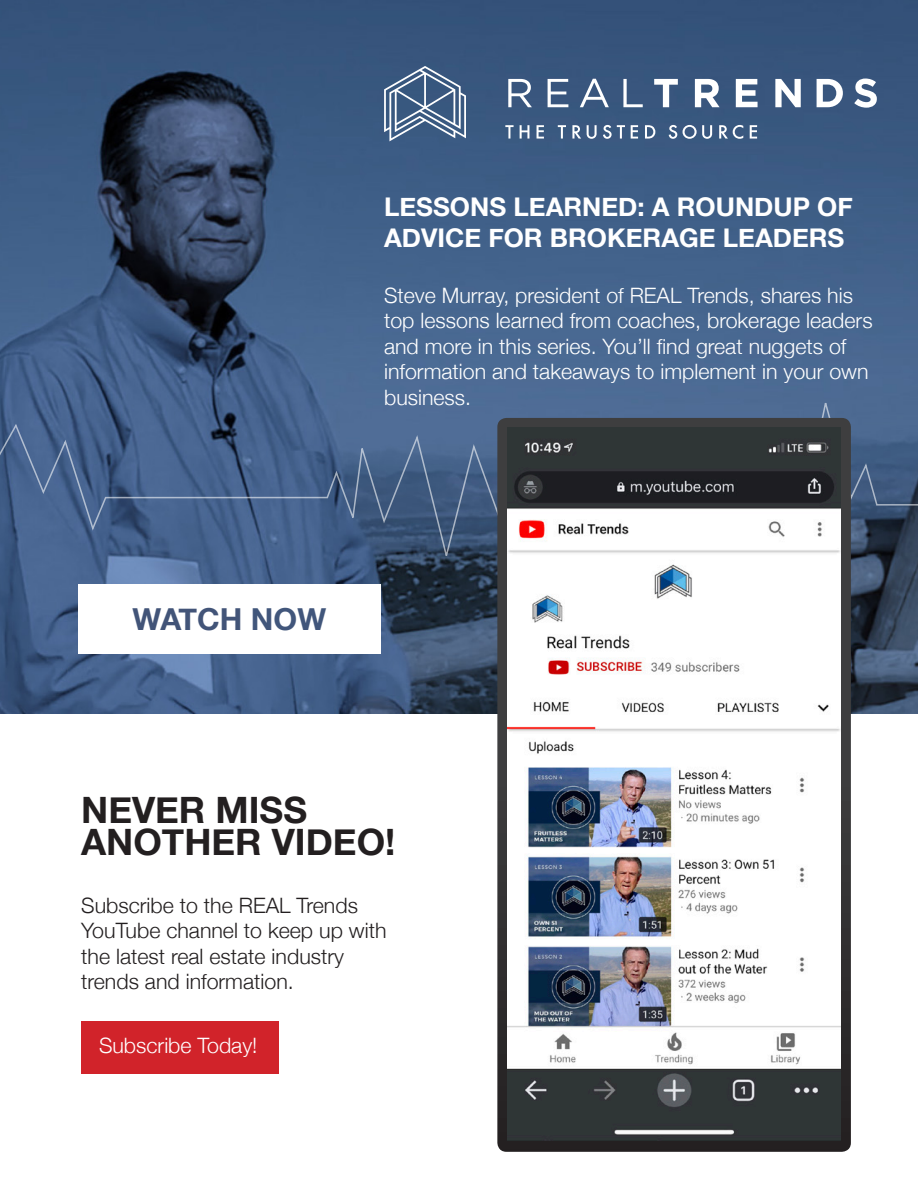
<style>
.page{position:relative;width:918px;height:1188px;background:#fff}
.page>*{position:absolute;margin:0;border:0;box-sizing:border-box;transform-origin:0 0}
.t1{font:700 36.3px/31.8px "Helvetica Neue";color:#231f20}
.t2{font:700 30.3px "Helvetica Neue";color:#425478}
.t3{font:700 25.8px/30.9px "Helvetica Neue";color:#fff}
.t4{font:300 21.15px/25.5px "Helvetica Neue";color:#fff}
.t5{font:300 21.15px/25.5px "Helvetica Neue";color:#231f20}
.s1{color:#41567b}
</style>
<div class="page">
<img style="left:0;top:0;width:918px;height:713px">
<div style="left:81px;top:1021px;width:198px;height:52px;background:#d1232a"></div>
<svg style="left:505px;top:125px;width:9px;height:14px"></svg>
<svg style="left:520px;top:125px;width:9px;height:14px"></svg>
<svg style="left:537px;top:125px;width:7px;height:14px"></svg>
<svg style="left:558px;top:125px;width:8px;height:14px"></svg>
<svg style="left:572px;top:125px;width:9px;height:14px"></svg>
<svg style="left:587px;top:125px;width:10px;height:14px"></svg>
<svg style="left:603px;top:125px;width:22px;height:14px"></svg>
<svg style="left:631px;top:125px;width:7px;height:14px"></svg>
<svg style="left:645px;top:125px;width:10px;height:14px"></svg>
<svg style="left:669px;top:125px;width:8px;height:14px"></svg>
<svg style="left:683px;top:125px;width:29px;height:14px"></svg>
<svg style="left:719px;top:125px;width:24px;height:14px"></svg>
<svg style="left:750px;top:125px;width:7px;height:14px"></svg>
<svg style="left:508px;top:79px;width:24px;height:28px"></svg>
<svg style="left:548px;top:79px;width:20px;height:28px"></svg>
<svg style="left:580px;top:79px;width:29px;height:28px"></svg>
<svg style="left:623px;top:79px;width:20px;height:28px"></svg>
<svg style="left:654px;top:79px;width:24px;height:28px"></svg>
<svg style="left:695px;top:79px;width:25px;height:28px"></svg>
<svg style="left:736px;top:79px;width:22px;height:28px"></svg>
<svg style="left:775px;top:79px;width:26px;height:28px"></svg>
<svg style="left:817px;top:79px;width:26px;height:28px"></svg>
<svg style="left:854px;top:79px;width:23px;height:29px"></svg>
<svg style="left:384px;top:66px;width:82px;height:75px;background:#637c9b"></svg>
<svg style="left:0;top:401px;width:918px;height:156px;background:#456088"></svg>
<svg style="left:497px;top:418px;width:354px;height:734px;background:#414041"></svg>
<div style="left:78px;top:584px;width:302px;height:69px;background:#fff"></div>
<img style="left:508px;top:427px;width:332px;height:714px">
<p class="t3" style="left:384px;top:192px;width:470px">LESSONS LEARNED: A ROUNDUP OF<br>ADVICE FOR BROKERAGE LEADERS</p>
<p class="t4" style="left:384px;top:281px;width:490px">Steve Murray, president of REAL Trends, shares his top lessons learned from coaches, brokerage leaders and more in this series. You’ll find great nuggets of information and takeaways to implement in your own business.</p>
<p class="t2" style="left:132px;top:595px;width:195px">WATCH <span class="s1">NOW</span></p>
<p class="t1" style="left:81px;top:795px;width:316px">NEVER MISS<br>ANOTHER VIDEO!</p>
<p class="t5" style="left:81px;top:891px;width:307px">Subscribe to the REAL Trends<br>YouTube channel to keep up with the latest real estate industry trends and information.</p>
<p class="t4" style="left:99px;top:1031px;width:160px">Subscribe Today!</p>
</div>
